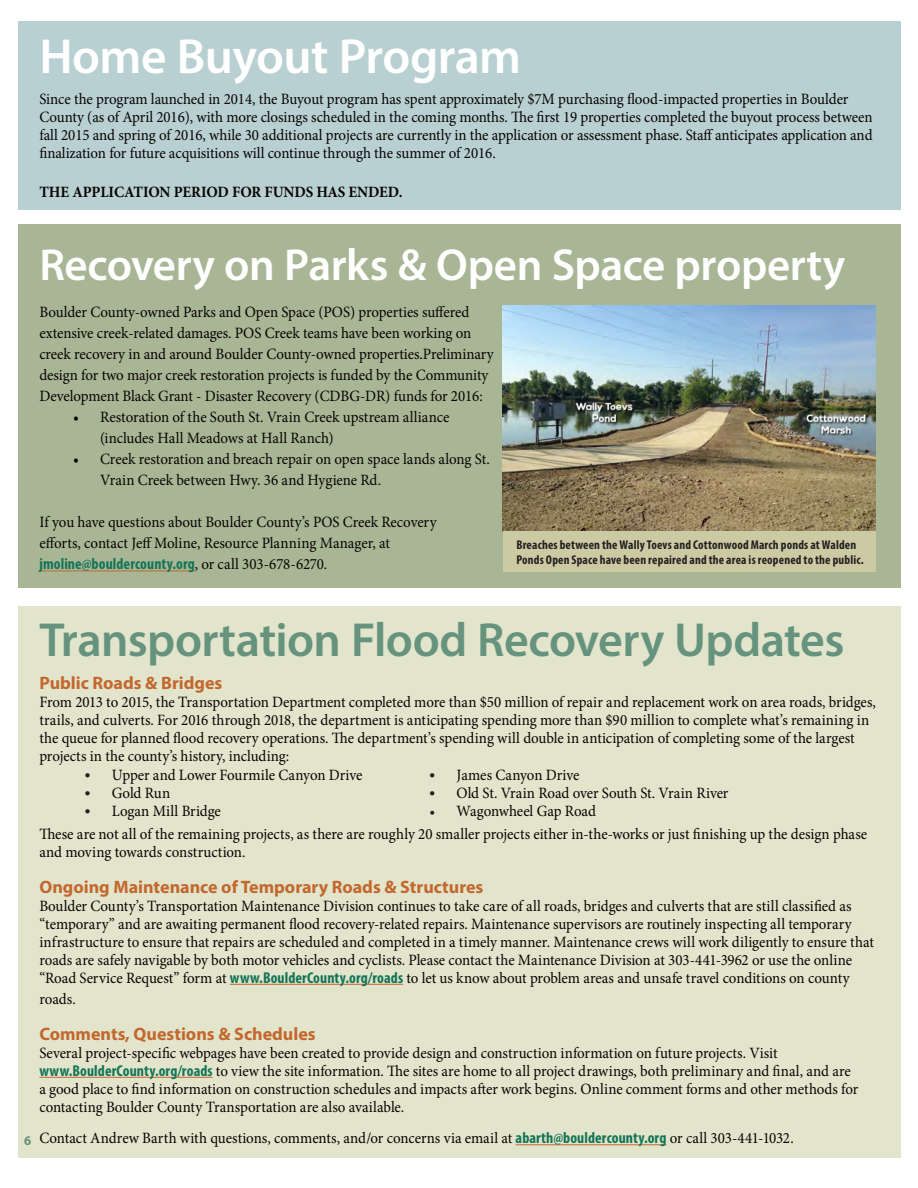
<style>
.page{position:relative;width:918px;height:1188px;background:#fff}
.page>*{position:absolute;margin:0;border:0;box-sizing:border-box;transform-origin:0 0}
.Page_header{font:600 49.5px "Myriad Pro";letter-spacing:-.01em;color:#fff}
.Page_header-2{font:600 48px "Myriad Pro";letter-spacing:-.01em;color:#66937d}
.Page_header-3{font:600 45px "Myriad Pro";letter-spacing:-.01em;color:#fff}
.Heading_2{font:700 18px "Myriad Pro";color:#c2682e}
.Page_header-4{font:15.75px/18px "Minion Pro";letter-spacing:-.005em;color:#080302;scale:.95 1}
.Briefs{font:15.75px/18px "Minion Pro";letter-spacing:-.005em;color:#080302;scale:.95 1}
.body_text{font:15.75px/21px "Minion Pro";letter-spacing:-.005em;color:#080302;scale:.95 1}
.t1{font:700 15.75px "Minion Pro";letter-spacing:-.005em;color:#080302;scale:.95 1}
.First_paragraph{font:700 13.5px "Myriad Pro";color:#66937d;scale:.95 1}
.BC_Caption{font:700 condensed 12.75px/15px "Myriad Pro";letter-spacing:.015em;color:#231f20}
.s1{font-family:"Myriad Pro";font-weight:700;font-stretch:condensed;color:#137456}
.s2{font-family:"Myriad Pro";font-weight:600;font-size:18px;color:#231f20}
.s3{font-size:15px;color:#231f20}
</style>
<div class="page">
<div style="left:18px;top:607px;width:882px;height:551px;background:#e2e4cb"></div>
<div style="left:18px;top:21px;width:882px;height:189px;background:#b8d0d1"></div>
<hr style="left:230px;top:984px;width:173px;height:1px;background:#c2682e">
<hr style="left:39px;top:1077px;width:174px;height:1px;background:#c2682e">
<hr style="left:516px;top:1144px;width:150px;height:1px;background:#c2682e">
<div style="left:18px;top:224px;width:882px;height:364px;background:#a8b695"></div>
<hr style="left:39px;top:571px;width:156px;height:1px;background:#c2682e">
<img style="left:503px;top:306px;width:373px;height:225px">
<div style="left:503px;top:531px;width:372px;height:41px;background:#cacaa3"></div>
<p class="Page_header" style="left:39px;top:25px;width:483px">Home Buyout Program</p>
<p class="Page_header-4" style="left:39px;top:90px;width:879px">Since the program launched in 2014, the Buyout program has spent approximately $7M purchasing flood-impacted properties in Boulder County (as of April 2016), with more closings scheduled in the coming months. The first 19 properties completed the buyout process between fall 2015 and spring of 2016, while 30 additional projects are currently in the application or assessment phase. Staff anticipates application and finalization for future acquisitions will continue through the summer of 2016.</p>
<p class="t1" style="left:39px;top:181px;width:384px">THE APPLICATION PERIOD FOR FUNDS HAS ENDED.</p>
<p class="Page_header-3" style="left:39px;top:236px;width:808px">Recovery on Parks &amp; Open Space property</p>
<p class="Page_header-4" style="left:39px;top:302px;width:480px;line-height:21px">Boulder County-owned Parks and Open Space (POS) properties suffered extensive creek-related damages. POS Creek teams have been working on creek recovery in and around Boulder County-owned properties.Preliminary design for two major creek restoration projects is funded by the Community Development Black Grant - Disaster Recovery (CDBG-DR) funds for 2016:</p>
<p class="Page_header-4" style="left:100px;top:407px;width:369px;line-height:21px;text-indent:-27px">• Restoration of the South St. Vrain Creek upstream alliance (includes Hall Meadows at Hall Ranch)</p>
<p class="Page_header-4" style="left:100px;top:449px;width:412px;line-height:21px;text-indent:-27px">• Creek restoration and breach repair on open space lands along St.<br>Vrain Creek between Hwy. 36 and Hygiene Rd.</p>
<p class="body_text" style="left:39px;top:512px;width:420px">If you have questions about Boulder County’s POS Creek Recovery efforts, contact Jeff Moline, Resource Planning Manager, at <span class="s1">jmoline@bouldercounty.org</span>, or call 303-678-6270.</p>
<p class="BC_Caption" style="left:516px;top:537px;width:349px">Breaches between the Wally Toevs and Cottonwood March ponds at Walden<br>Ponds Open Space have been repaired and the area is reopened to the public.</p>
<p class="Page_header-2" style="left:39px;top:609px;width:807px">Transportation Flood Recovery Updates</p>
<p class="Heading_2" style="left:39px;top:671px;width:184px">Public Roads &amp; Bridges</p>
<p class="Briefs" style="left:39px;top:693px;width:882px">From 2013 to 2015, the Transportation Department completed more than $50 million of repair and replacement work on area roads, bridges, trails, and culverts. For 2016 through 2018, the department is anticipating spending more than $90 million to complete what’s remaining in the queue for planned flood recovery operations. The department’s spending will double in anticipation of completing some of the largest projects in the county’s history, including:</p>
<p class="First_paragraph" style="left:24px;top:1131px;width:9px">6</p>
<p class="Page_header-4" style="left:85px;top:766px;width:294px"><span class="s2">•</span> Upper and Lower Fourmile Canyon Drive</p>
<p class="Page_header-4" style="left:85px;top:784px;width:91px"><span class="s2">•</span> Gold Run</p>
<p class="Page_header-4" style="left:85px;top:802px;width:145px"><span class="s2">•</span> Logan Mill Bridge</p>
<p class="Page_header-4" style="left:430px;top:766px;width:159px"><span class="s2">•</span> James Canyon Drive</p>
<p class="Page_header-4" style="left:430px;top:784px;width:316px"><span class="s2">•</span> Old St. Vrain Road over South St. Vrain River</p>
<p class="Page_header-4" style="left:430px;top:802px;width:177px"><span class="s3">•</span> Wagonwheel Gap Road</p>
<p class="Briefs" style="left:39px;top:825px;width:873px">These are not all of the remaining projects, as there are roughly 20 smaller projects either in-the-works or just finishing up the design phase and moving towards construction.</p>
<p class="Heading_2" style="left:39px;top:875px;width:445px">Ongoing Maintenance of Temporary Roads &amp; Structures</p>
<p class="Page_header-4" style="left:39px;top:897px;width:880px">Boulder County’s Transportation Maintenance Division continues to take care of all roads, bridges and culverts that are still classified as “temporary” and are awaiting permanent flood recovery-related repairs. Maintenance supervisors are routinely inspecting all temporary infrastructure to ensure that repairs are scheduled and completed in a timely manner. Maintenance crews will work diligently to ensure that roads are safely navigable by both motor vehicles and cyclists. Please contact the Maintenance Division at 303-441-3962 or use the online “Road Service Request” form at <span class="s1">www.BoulderCounty.org/roads</span> to let us know about problem areas and unsafe travel conditions on county</p>
<p class="Page_header-4" style="left:39px;top:990px;width:40px">roads.</p>
<p class="Heading_2" style="left:39px;top:1022px;width:278px">Comments, Questions &amp; Schedules</p>
<p class="Page_header-4" style="left:39px;top:1044px;width:864px">Several project-specific webpages have been created to provide design and construction information on future projects. Visit <span class="s1">www.BoulderCounty.org/roads</span> to view the site information. The sites are home to all project drawings, both preliminary and final, and are a good place to find information on construction schedules and impacts after work begins. Online comment forms and other methods for contacting Boulder County Transportation are also available.</p>
<p class="Page_header-4" style="left:39px;top:1129px;width:796px">Contact Andrew Barth with questions, comments, and/or concerns via email at <span class="s1">abarth@bouldercounty.org</span> or call 303-441-1032.</p>
</div>
